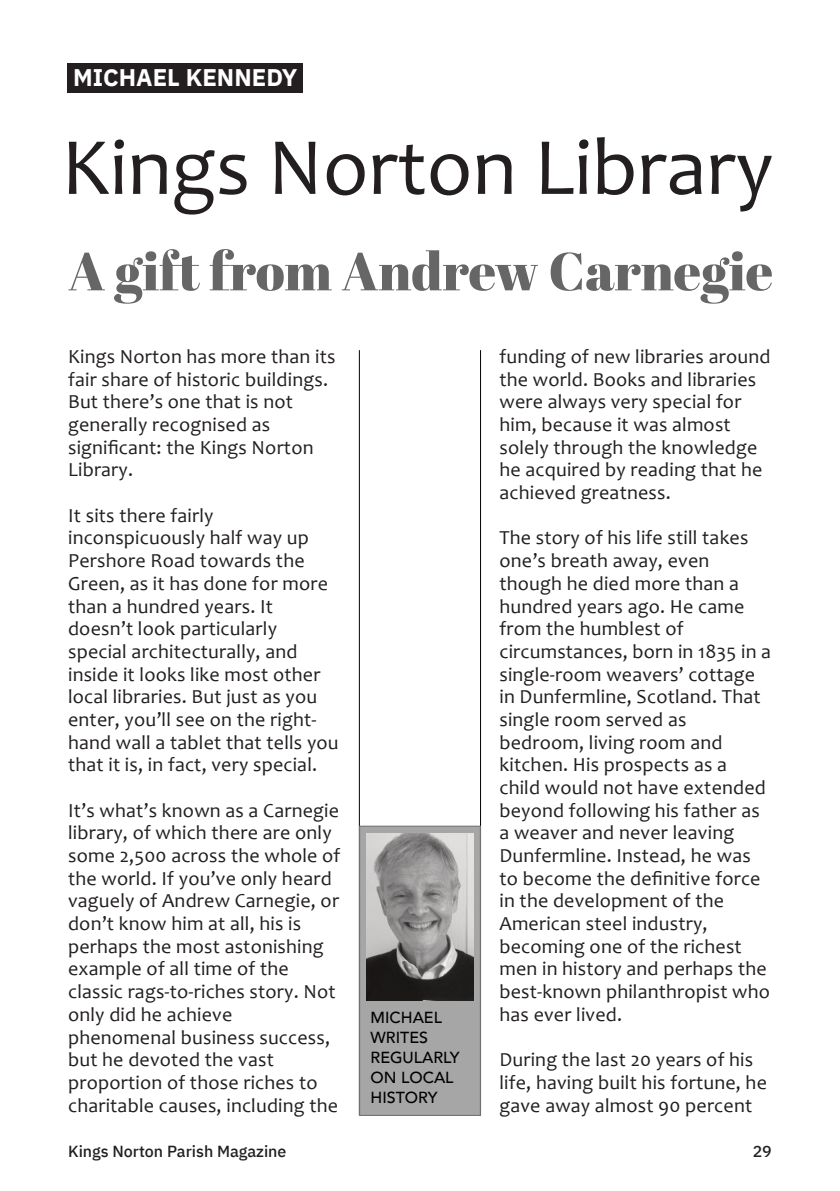
<style>
.page{position:relative;width:840px;height:1191px;background:#fff}
.page>*{position:absolute;margin:0;border:0;box-sizing:border-box;transform-origin:0 0}
.t1{font:82px "Candara";color:#231f20}
.t2{font:53.4px "Abril Fatface";color:#666}
.t3{font:700 24px "IBM Plex Sans";color:#fff}
.t4{font:20px/22.6px "Candara";letter-spacing:.01em;color:#231f20}
.t5{font:500 16px/20px "Avenir";color:#000}
.t6{font:500 16px "IBM Plex Sans";color:#231f20}
</style>
<div class="page">
<hr style="left:359px;top:350px;width:1px;height:765px;background:#000">
<hr style="left:480px;top:350px;width:1px;height:765px;background:#000">
<div style="left:359px;top:825px;width:121px;height:291px;background:#a6a6a6;border:1px solid #737373"></div>
<img style="left:366px;top:833px;width:107px;height:167px">
<div style="left:67px;top:63px;width:236px;height:29px;background:#231f20"></div>
<p class="t3" style="left:73px;top:67px;width:226px">MICHAEL KENNEDY</p>
<h1 class="t1" style="left:61px;top:134px;width:713px">Kings Norton Library</h1>
<h2 class="t2" style="left:68px;top:234px;width:706px">A gift from Andrew Carnegie</h2>
<p class="t4" style="left:68px;top:347px;width:269px">Kings Norton has more than its fair share of historic buildings.<br>But there’s one that is not generally recognised as significant: the Kings Norton<br>Library.</p>
<p class="t4" style="left:68px;top:506px;width:272px">It sits there fairly inconspicuously half way up<br>Pershore Road towards the<br>Green, as it has done for more than a hundred years. It doesn’t look particularly special architecturally, and inside it looks like most other local libraries. But just as you enter, you’ll see on the right&shy;hand wall a tablet that tells you that it is, in fact, very special.</p>
<p class="t4" style="left:68px;top:801px;width:274px">It’s what’s known as a Carnegie library, of which there are only some 2,500 across the whole of the world. If you’ve only heard vaguely of Andrew Carnegie, or don’t know him at all, his is perhaps the most astonishing example of all time of the classic rags-to-riches story. Not only did he achieve phenomenal business success, but he devoted the vast proportion of those riches to charitable causes, including the</p>
<p class="t5" style="left:370px;top:1007px;width:90px">MICHAEL<br>WRITES<br>REGULARLY<br>ON LOCAL<br>HISTORY</p>
<p class="t4" style="left:499px;top:347px;width:272px">funding of new libraries around the world. Books and libraries were always very special for him, because it was almost solely through the knowledge he acquired by reading that he achieved greatness.</p>
<p class="t4" style="left:499px;top:528px;width:273px">The story of his life still takes one’s breath away, even though he died more than a hundred years ago. He came from the humblest of circumstances, born in 1835 in a single-room weavers’ cottage in Dunfermline, Scotland. That single room served as bedroom, living room and kitchen. His prospects as a child would not have extended beyond following his father as a weaver and never leaving<br>Dunfermline. Instead, he was to become the definitive force in the development of the<br>American steel industry, becoming one of the richest men in history and perhaps the best-known philanthropist who has ever lived.</p>
<p class="t4" style="left:499px;top:1050px;width:269px">During the last 20 years of his life, having built his fortune, he gave away almost 90 percent</p>
<p class="t6" style="left:68px;top:1144px;width:220px">Kings Norton Parish Magazine</p>
<p class="t6" style="left:752px;top:1144px;width:21px">29</p>
</div>
